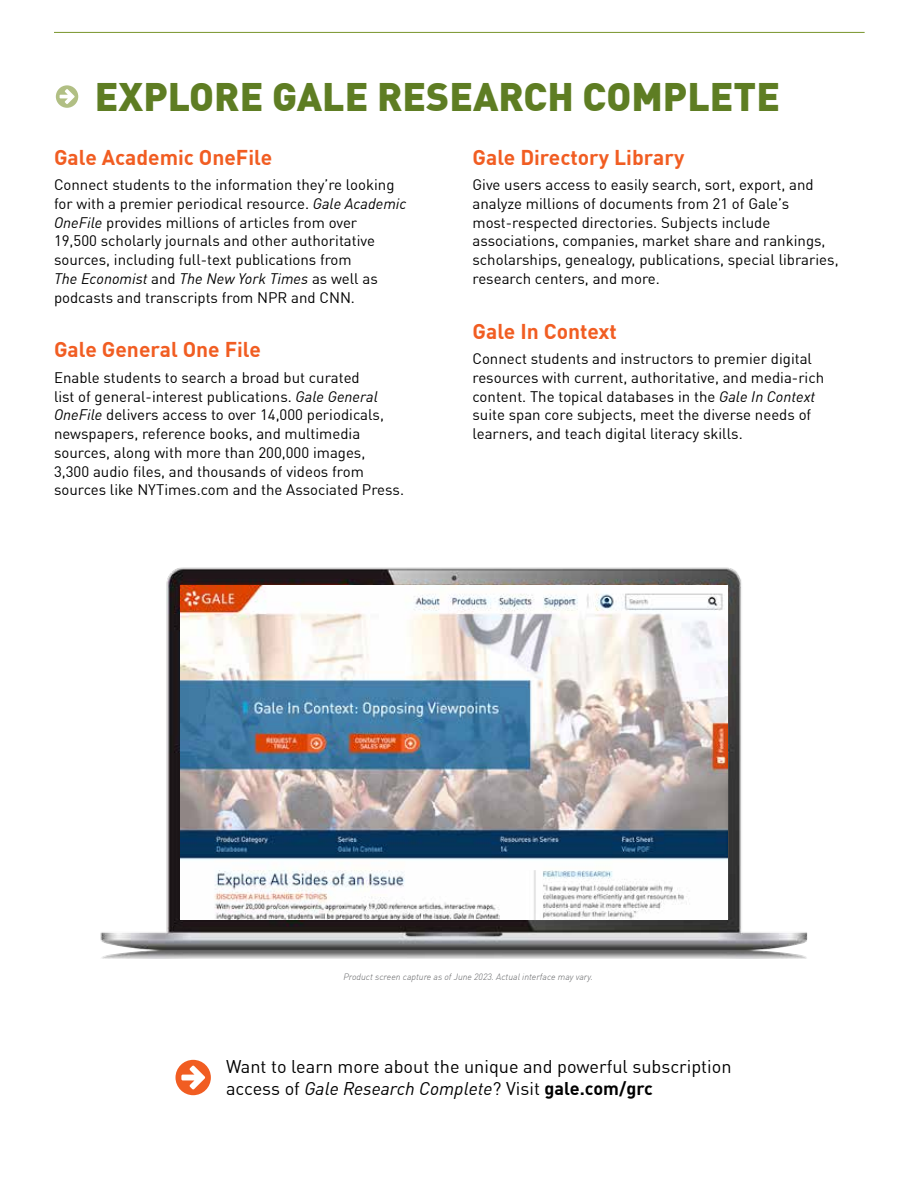
<style>
.page{position:relative;width:918px;height:1188px;background:#fff}
.page>*{position:absolute;margin:0;border:0;box-sizing:border-box;transform-origin:0 0}
.t1{font:900 39px "DIN Offc";color:#5e7d23}
.t2{font:700 21px "DIN Offc";color:#f15d22}
.t3{font:18.15px/22.6px "DIN Offc";color:#000}
.t4{font:15px/18.8px "DIN Offc";color:#000}
.t5{font:italic 300 9px "DIN Offc";color:#636466}
.s1{font-style:italic}
.s2{font-weight:700}
</style>
<div class="page">
<svg style="left:56px;top:85px;width:22px;height:23px"></svg>
<svg style="left:176px;top:1060px;width:35px;height:35px"></svg>
<hr style="left:54px;top:32px;width:811px;height:1px;background:#78952c">
<img style="left:100px;top:567px;width:708px;height:391px">
<img style="left:180px;top:585px;width:547px;height:335px">
<h1 class="t1" style="left:95px;top:70px;width:687px">EXPLORE GALE RESEARCH COMPLETE</h1>
<h2 class="t2" style="left:54px;top:143px;width:220px">Gale Academic OneFile</h2>
<p class="t4" style="left:54px;top:175px;width:354px">Connect students to the information they’re looking for with a premier periodical resource. <span class="s1">Gale Academic OneFile</span> provides millions of articles from over<br>19,500 scholarly journals and other authoritative sources, including full-text publications from<br><span class="s1">The Economist</span> and <span class="s1">The New York Times</span> as well as podcasts and transcripts from NPR and CNN.</p>
<h2 class="t2" style="left:54px;top:336px;width:208px">Gale General One File</h2>
<p class="t4" style="left:54px;top:368px;width:352px">Enable students to search a broad but curated<br>list of general-interest publications. <span class="s1">Gale General OneFile</span> delivers access to over 14,000 periodicals, newspapers, reference books, and multimedia sources, along with more than 200,000 images, 3,300 audio files, and thousands of videos from sources like NYTimes.com and the Associated Press.</p>
<h2 class="t2" style="left:472px;top:143px;width:213px">Gale Directory Library</h2>
<p class="t4" style="left:472px;top:175px;width:368px">Give users access to easily search, sort, export, and analyze millions of documents from 21 of Gale’s most-respected directories. Subjects include associations, companies, market share and rankings, scholarships, genealogy, publications, special libraries, research centers, and more.</p>
<h2 class="t2" style="left:472px;top:317px;width:146px">Gale In Context</h2>
<p class="t4" style="left:472px;top:349px;width:353px">Connect students and instructors to premier digital resources with current, authoritative, and media-rich content. The topical databases in the <span class="s1">Gale In Context </span>suite span core subjects, meet the diverse needs of learners, and teach digital literacy skills.</p>
<p class="t5" style="left:343px;top:971px;width:251px">Product screen capture as of June 2023. Actual interface may vary.</p>
<p class="t3" style="left:226px;top:1055px;width:507px">Want to learn more about the unique and powerful subscription access of <span class="s1">Gale Research Complete</span>? Visit <span class="s2">gale.com/grc</span></p>
</div>
